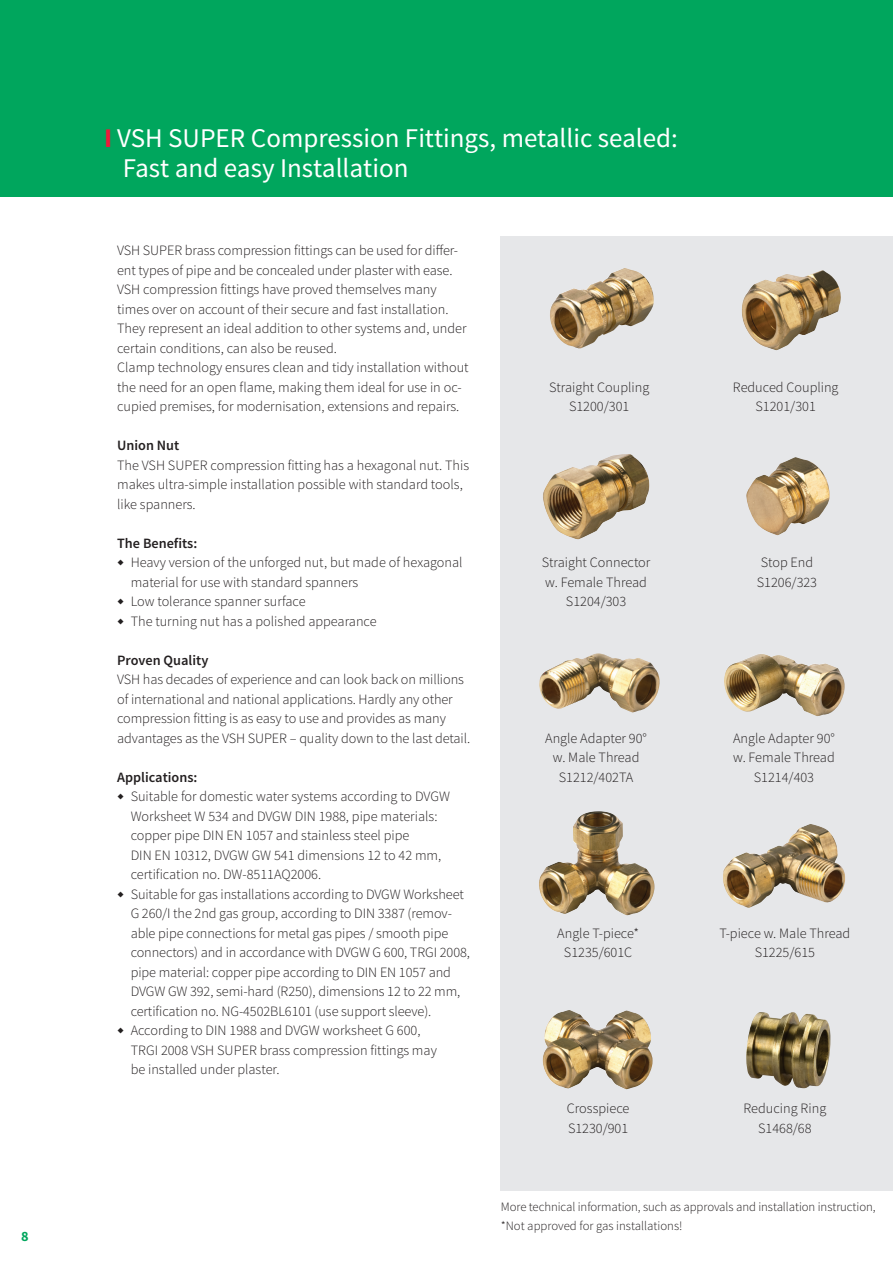
<style>
.page{position:relative;width:893px;height:1263px;background:#fff}
.page>*{position:absolute;margin:0;border:0;box-sizing:border-box;transform-origin:0 0}
.t1{font:27px/30px "Source Sans Pro";color:#fff}
.t2{font:300 14.25px/19.5px "Source Sans Pro";color:#231f20;text-align:center}
.t3{font:600 14.25px "Source Sans Pro";color:#231f20}
.t4{font:700 14.25px "Source Sans Pro";color:#00a65d}
.t5{font:300 12.75px/19.5px "Source Sans Pro";letter-spacing:-.005em;color:#231f20}
.s1{font-weight:700;color:#ed1a3a}
</style>
<div class="page">
<div style="left:501px;top:236px;width:392px;height:955px;background:#e6e7e9"></div>
<img style="left:550px;top:268px;width:104px;height:81px">
<img style="left:742px;top:270px;width:99px;height:80px">
<img style="left:543px;top:454px;width:106px;height:85px">
<img style="left:746px;top:457px;width:84px;height:78px">
<img style="left:539px;top:653px;width:121px;height:60px">
<img style="left:724px;top:654px;width:121px;height:62px">
<img style="left:539px;top:811px;width:115px;height:104px">
<img style="left:723px;top:824px;width:122px;height:84px">
<img style="left:542px;top:1010px;width:111px;height:80px">
<img style="left:746px;top:1012px;width:84px;height:76px">
<div style="left:0;top:0;width:893px;height:196px;background:#00a65d"></div>
<p class="t4" style="left:21px;top:1227px;width:9px">8</p>
<h1 class="t1" style="left:123px;top:123px;width:557px;text-indent:-19px"><span class="s1">I</span> VSH SUPER Compression Fittings, metallic sealed:<br>Fast and easy Installation</h1>
<p class="t2" style="left:117px;top:241px;width:353px;text-align:left">VSH SUPER brass compression fittings can be used for differ&shy;ent types of pipe and be concealed under plaster with ease.<br>VSH compression fittings have proved themselves many times over on account of their secure and fast installation.<br>They represent an ideal addition to other systems and, under certain conditions, can also be reused.<br>Clamp technology ensures clean and tidy installation without the need for an open flame, making them ideal for use in oc&shy;cupied premises, for modernisation, extensions and repairs.</p>
<p class="t3" style="left:117px;top:436px;width:64px">Union Nut</p>
<p class="t2" style="left:117px;top:455px;width:353px;text-align:left">The VSH SUPER compression fitting has a hexagonal nut. This makes ultra-simple installation possible with standard tools, like spanners.</p>
<p class="t3" style="left:117px;top:534px;width:82px">The Benefits:</p>
<p class="t2" style="left:131px;top:553px;width:333px;text-align:left">Heavy version of the unforged nut, but made of hexagonal material for use with standard spanners<br>Low tolerance spanner surface<br>The turning nut has a polished appearance</p>
<p class="t3" style="left:117px;top:651px;width:93px">Proven Quality</p>
<p class="t2" style="left:117px;top:670px;width:354px;text-align:left">VSH has decades of experience and can look back on millions of international and national applications. Hardly any other compression fitting is as easy to use and provides as many advantages as the VSH SUPER – quality down to the last detail.</p>
<p class="t3" style="left:117px;top:768px;width:82px">Applications:</p>
<p class="t2" style="left:131px;top:787px;width:341px;text-align:left">Suitable for domestic water systems according to DVGW Worksheet W 534 and DVGW DIN 1988, pipe materials: copper pipe DIN EN 1057 and stainless steel pipe<br>DIN EN 10312, DVGW GW 541 dimensions 12 to 42 mm, certification no. DW-8511AQ2006.<br>Suitable for gas installations according to DVGW Worksheet G 260/I the 2nd gas group, according to DIN 3387 (remov&shy;able pipe connections for metal gas pipes / smooth pipe connectors) and in accordance with DVGW G 600, TRGI 2008, pipe material: copper pipe according to DIN EN 1057 and DVGW GW 392, semi-hard (R250), dimensions 12 to 22 mm, certification no. NG-4502BL6101 (use support sleeve).<br>According to DIN 1988 and DVGW worksheet G 600,<br>TRGI 2008 VSH SUPER brass compression fittings may<br>be installed under plaster.</p>
<p class="t2" style="left:549px;top:377px;width:102px">Straight Coupling<br>S1200/301</p>
<p class="t2" style="left:733px;top:377px;width:107px">Reduced Coupling<br>S1201/301</p>
<p class="t2" style="left:542px;top:553px;width:110px">Straight Connector w. Female Thread<br>S1204/303</p>
<p class="t2" style="left:545px;top:728px;width:103px">Angle Adapter 90° w. Male Thread<br>S1212/402TA</p>
<p class="t2" style="left:557px;top:923px;width:83px">Angle T-piece*<br>S1235/601C</p>
<p class="t2" style="left:567px;top:1099px;width:64px;text-align:left">Crosspiece<br>S1230/901</p>
<p class="t2" style="left:757px;top:553px;width:62px;text-align:left">Stop End<br>S1206/323</p>
<p class="t2" style="left:733px;top:728px;width:103px">Angle Adapter 90° w. Female Thread<br>S1214/403</p>
<p class="t2" style="left:719px;top:923px;width:133px">T-piece w. Male Thread<br>S1225/615</p>
<p class="t2" style="left:743px;top:1099px;width:84px">Reducing Ring<br>S1468/68</p>
<p class="t5" style="left:501px;top:1197px;width:376px">More technical information, such as approvals and installation instruction, *Not approved for gas installations!</p>
</div>
